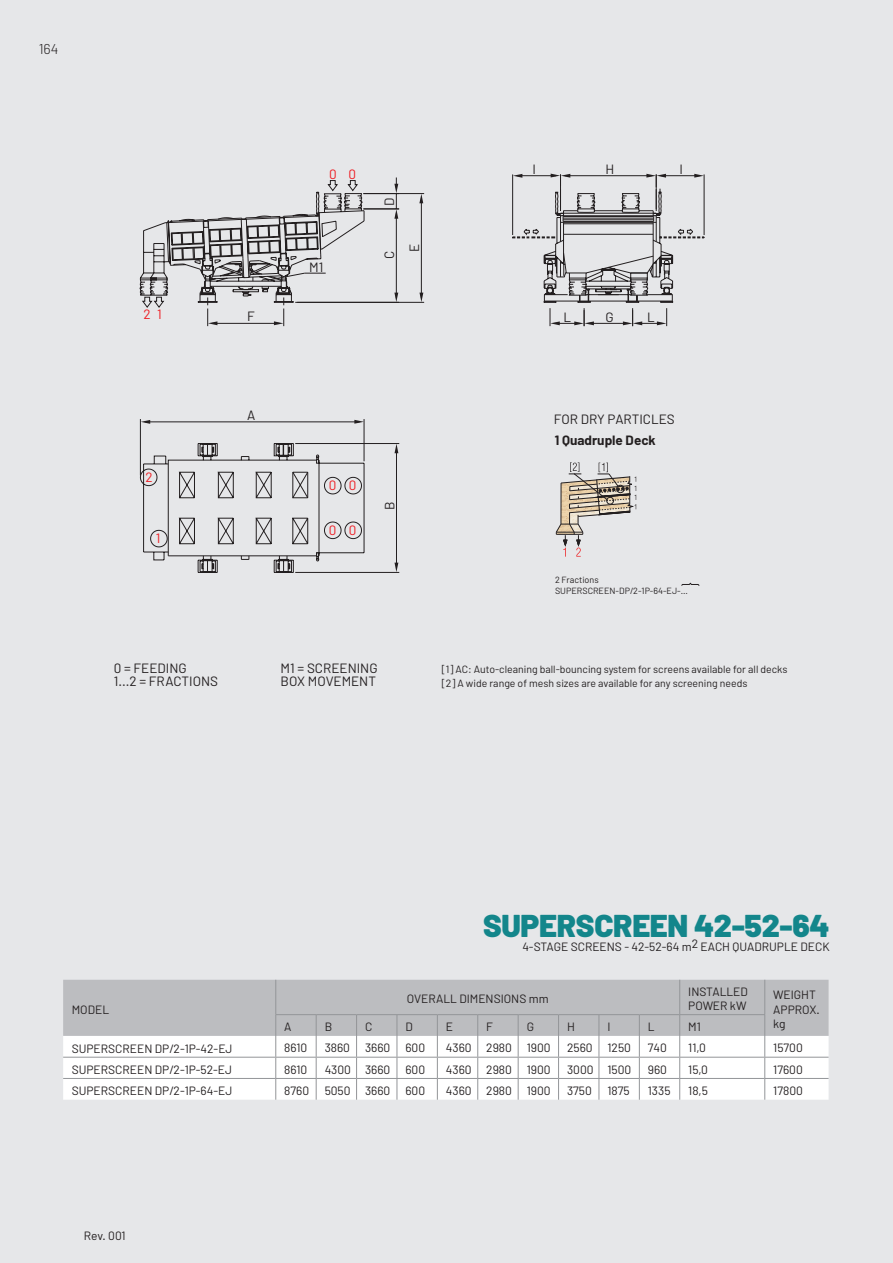
<style>
.page{position:relative;width:893px;height:1263px;background:#e6e7e9}
.page>*{position:absolute;margin:0;border:0;box-sizing:border-box;transform-origin:0 0}
.Intestazione{font:900 31.5px "Barlow";letter-spacing:-.01em;color:#13868b}
.t1{font:300 14.25px "Barlow";color:#231f20}
.t2{font:13.5px/13.5px "Barlow";color:#231f20}
.t3{font:700 13.5px "Barlow";color:#231f20}
.t4{font:13.5px "Barlow";color:#ee1d23}
.valori_tabelle{font:12px "Barlow";color:#231f20}
.Intestazione-2{font:12px/14.4px "Barlow";color:#231f20}
.Normale{font:12px "Barlow";color:#231f20}
.PARAGRAFO_BASE{font:12px "Barlow";letter-spacing:-.01em;color:#231f20}
.t5{font:10.5px/13.5px "Barlow";color:#231f20}
.t6{font:9px/10.5px "Barlow";color:#231f20}
</style>
<div class="page">
<hr style="left:295px;top:572px;width:104px;height:1px;background:#231f20">
<hr style="left:396px;top:448px;width:1px;height:120px;background:#231f20">
<svg style="left:197px;top:561px;width:167px;height:12px"></svg>
<hr style="left:704px;top:174px;width:1px;height:61px;background:#231f20">
<svg style="left:139px;top:274px;width:225px;height:286px"></svg>
<svg style="left:179px;top:326px;width:458px;height:218px"></svg>
<hr style="left:140px;top:419px;width:1px;height:56px;background:#231f20">
<hr style="left:364px;top:419px;width:1px;height:42px;background:#231f20">
<hr style="left:145px;top:422px;width:215px;height:1px;background:#231f20">
<svg style="left:556px;top:462px;width:80px;height:95px"></svg>
<svg style="left:354px;top:420px;width:10px;height:4px"></svg>
<svg style="left:394px;top:444px;width:4px;height:9px"></svg>
<svg style="left:394px;top:563px;width:4px;height:9px"></svg>
<svg style="left:141px;top:420px;width:9px;height:4px"></svg>
<svg style="left:142px;top:174px;width:562px;height:152px"></svg>
<svg style="left:681px;top:583px;width:19px;height:3px"></svg>
<svg style="left:63px;top:980px;width:766px;height:120px;background:#dcddde"></svg>
<p class="t1" style="left:39px;top:40px;width:21px">164</p>
<p class="t4" style="left:144px;top:306px;width:9px">2</p>
<p class="t4" style="left:157px;top:306px;width:6px">1</p>
<p class="t2" style="left:247px;top:309px;width:9px">F</p>
<p class="t4" style="left:329px;top:165px;width:28px">0 0</p>
<p class="t2" style="left:309px;top:260px;width:16px">M1</p>
<p class="t2" style="left:382px;top:206px;width:10px;rotate:-90deg">D</p>
<p class="t2" style="left:382px;top:259px;width:10px;rotate:-90deg">C</p>
<p class="t2" style="left:407px;top:252px;width:10px;rotate:-90deg">E</p>
<p class="t2" style="left:532px;top:162px;width:5px">I</p>
<p class="t2" style="left:605px;top:162px;width:10px">H</p>
<p class="t2" style="left:679px;top:162px;width:5px">I</p>
<p class="t2" style="left:563px;top:310px;width:9px">L</p>
<p class="t2" style="left:605px;top:310px;width:10px">G</p>
<p class="t2" style="left:647px;top:310px;width:9px">L</p>
<p class="t4" style="left:145px;top:468px;width:9px">2</p>
<p class="t4" style="left:156px;top:530px;width:6px">1</p>
<p class="t2" style="left:114px;top:661px;width:106px">0 = FEEDING<br>1...2 = FRACTIONS</p>
<p class="t2" style="left:247px;top:408px;width:10px">A</p>
<p class="t4" style="left:329px;top:477px;width:29px">0 0</p>
<p class="t4" style="left:329px;top:522px;width:29px">0 0</p>
<p class="t2" style="left:383px;top:510px;width:10px;rotate:-90deg">B</p>
<p class="t2" style="left:554px;top:412px;width:123px">FOR DRY PARTICLES</p>
<p class="t3" style="left:555px;top:432px;width:102px">1 Quadruple Deck</p>
<p class="t6" style="left:555px;top:574px;width:135px">2 Fractions<br>SUPERSCREEN-DP/2-1P-64-EJ-...</p>
<p class="t2" style="left:281px;top:661px;width:98px">M1 = SCREENING<br>BOX MOVEMENT</p>
<p class="t5" style="left:442px;top:663px;width:347px">[1] AC: Auto-cleaning ball-bouncing system for screens available for all decks [2] A wide range of mesh sizes are available for any screening needs</p>
<p class="Intestazione-2" style="left:72px;top:1002px;width:39px">MODEL</p>
<p class="Intestazione" style="left:483px;top:906px;width:348px">SUPERSCREEN 42-52-64</p>
<p class="Intestazione-2" style="left:522px;top:939px;width:309px">4-STAGE SCREENS - 42-52-64 m2 EACH QUADRUPLE DECK</p>
<p class="Intestazione-2" style="left:407px;top:991px;width:143px">OVERALL DIMENSIONS mm</p>
<p class="Intestazione-2" style="left:688px;top:984px;width:61px">INSTALLED<br>POWER kW</p>
<p class="Intestazione-2" style="left:773px;top:987px;width:44px">WEIGHT</p>
<p class="Intestazione-2" style="left:773px;top:1002px;width:48px">APPROX.</p>
<p class="Intestazione-2" style="left:284px;top:1019px;width:9px">A</p>
<p class="Intestazione-2" style="left:325px;top:1019px;width:9px">B</p>
<p class="Intestazione-2" style="left:365px;top:1019px;width:9px">C</p>
<p class="Intestazione-2" style="left:405px;top:1019px;width:9px">D</p>
<p class="Intestazione-2" style="left:446px;top:1019px;width:9px">E</p>
<p class="Intestazione-2" style="left:486px;top:1019px;width:8px">F</p>
<p class="Intestazione-2" style="left:527px;top:1019px;width:9px">G</p>
<p class="Intestazione-2" style="left:567px;top:1019px;width:9px">H</p>
<p class="Intestazione-2" style="left:607px;top:1019px;width:5px">I</p>
<p class="Intestazione-2" style="left:648px;top:1019px;width:8px">L</p>
<p class="Intestazione-2" style="left:688px;top:1019px;width:14px">M1</p>
<p class="Intestazione-2" style="left:773px;top:1016px;width:14px">kg</p>
<p class="Normale" style="left:72px;top:1041px;width:162px">SUPERSCREEN DP/2-1P-42-EJ</p>
<p class="valori_tabelle" style="left:284px;top:1040px;width:25px">8610</p>
<p class="valori_tabelle" style="left:325px;top:1040px;width:27px">3860</p>
<p class="valori_tabelle" style="left:365px;top:1040px;width:27px">3660</p>
<p class="valori_tabelle" style="left:405px;top:1040px;width:21px">600</p>
<p class="valori_tabelle" style="left:446px;top:1040px;width:27px">4360</p>
<p class="valori_tabelle" style="left:486px;top:1040px;width:27px">2980</p>
<p class="valori_tabelle" style="left:527px;top:1040px;width:25px">1900</p>
<p class="valori_tabelle" style="left:567px;top:1040px;width:27px">2560</p>
<p class="valori_tabelle" style="left:607px;top:1040px;width:25px">1250</p>
<p class="valori_tabelle" style="left:648px;top:1040px;width:21px">740</p>
<p class="valori_tabelle" style="left:688px;top:1040px;width:19px">11,0</p>
<p class="valori_tabelle" style="left:773px;top:1040px;width:31px">15700</p>
<p class="Normale" style="left:72px;top:1062px;width:162px">SUPERSCREEN DP/2-1P-52-EJ</p>
<p class="valori_tabelle" style="left:284px;top:1062px;width:25px">8610</p>
<p class="valori_tabelle" style="left:325px;top:1062px;width:28px">4300</p>
<p class="valori_tabelle" style="left:365px;top:1062px;width:27px">3660</p>
<p class="valori_tabelle" style="left:405px;top:1062px;width:21px">600</p>
<p class="valori_tabelle" style="left:446px;top:1062px;width:27px">4360</p>
<p class="valori_tabelle" style="left:486px;top:1062px;width:27px">2980</p>
<p class="valori_tabelle" style="left:527px;top:1062px;width:25px">1900</p>
<p class="valori_tabelle" style="left:567px;top:1062px;width:28px">3000</p>
<p class="valori_tabelle" style="left:607px;top:1062px;width:25px">1500</p>
<p class="valori_tabelle" style="left:648px;top:1062px;width:21px">960</p>
<p class="valori_tabelle" style="left:688px;top:1062px;width:21px">15,0</p>
<p class="valori_tabelle" style="left:773px;top:1062px;width:31px">17600</p>
<p class="Normale" style="left:72px;top:1083px;width:162px">SUPERSCREEN DP/2-1P-64-EJ</p>
<p class="valori_tabelle" style="left:284px;top:1083px;width:26px">8760</p>
<p class="valori_tabelle" style="left:325px;top:1083px;width:27px">5050</p>
<p class="valori_tabelle" style="left:365px;top:1083px;width:27px">3660</p>
<p class="valori_tabelle" style="left:405px;top:1083px;width:21px">600</p>
<p class="valori_tabelle" style="left:446px;top:1083px;width:27px">4360</p>
<p class="valori_tabelle" style="left:486px;top:1083px;width:27px">2980</p>
<p class="valori_tabelle" style="left:527px;top:1083px;width:25px">1900</p>
<p class="valori_tabelle" style="left:567px;top:1083px;width:26px">3750</p>
<p class="valori_tabelle" style="left:607px;top:1083px;width:24px">1875</p>
<p class="valori_tabelle" style="left:648px;top:1083px;width:24px">1335</p>
<p class="valori_tabelle" style="left:688px;top:1083px;width:21px">18,5</p>
<p class="valori_tabelle" style="left:773px;top:1083px;width:31px">17800</p>
<p class="PARAGRAFO_BASE" style="left:84px;top:1228px;width:43px">Rev. 001</p>
</div>
